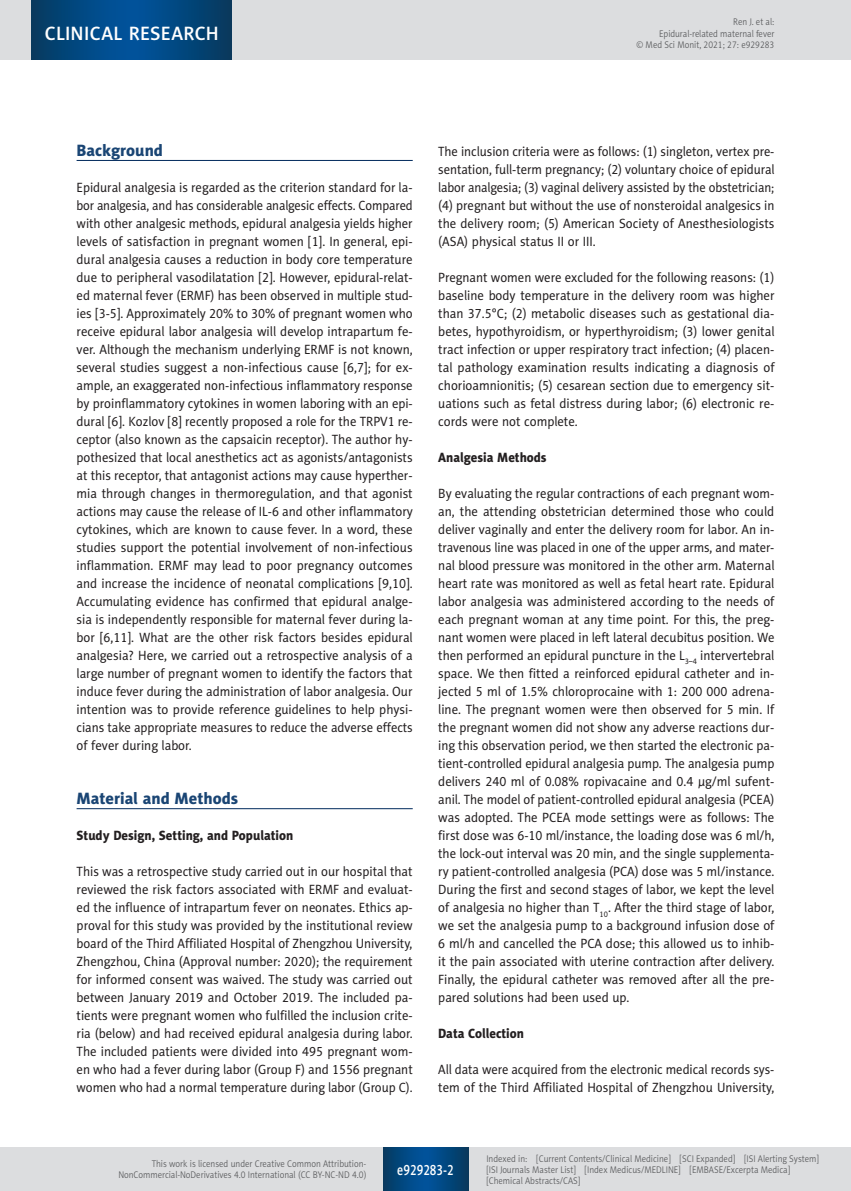
<style>
.page{position:relative;width:851px;height:1191px;background:#fff}
.page>*{position:absolute;margin:0;border:0;box-sizing:border-box;transform-origin:0 0}
.t1{font:19.5px "Naomi Sans EFN Medium";letter-spacing:.015em;color:#fff}
.MSM_Headline_1{font:16.5px "Naomi Sans EFN Heavy";color:#1a4574}
.MSM_e-PAGINA{font:15px "Naomi Sans EFN Medium";color:#fff;scale:.8 1}
.MSM_Body{font:13.5px/18px "Naomi Sans EFN";color:#231f20;text-align:justify;scale:.95 1}
.MSM_Body-2{font:13.5px/18px "Naomi Sans EFN";color:#231f20;text-align:justify;scale:.94 1}
.MSM_Headline_2{font:13.5px "Naomi Sans EFN Heavy";color:#231f20;scale:.95 1}
.MSM_pagina_sygnatura{font:9.75px/11.2px "Naomi Sans EFN Light";color:#57585a;scale:.9 1}
.MSM_pagina_zywa{font:9.75px/11.2px "Naomi Sans EFN Light";color:#57585a;text-align:right;scale:.9 1}
</style>
<div class="page">
<hr style="left:77px;top:160px;width:335px;height:1px;background:#00295c">
<hr style="left:77px;top:808px;width:335px;height:1px;background:#00295c">
<div style="left:0;top:1148px;width:850px;height:43px;background:#dcdddf"></div>
<svg style="left:383px;top:1147px;width:85px;height:43px;background:#02477e"></svg>
<div style="left:0;top:0;width:850px;height:60px;background:#dcdddf"></div>
<hr style="left:850px;top:0;width:1px;height:60px;background:#dcdddf">
<svg style="left:32px;top:0;width:200px;height:60px;background:#02477e"></svg>
<h1 class="t1" style="left:45px;top:22px;width:175px">CLINICAL RESEARCH</h1>
<p class="MSM_pagina_zywa" style="left:659px;top:16px;width:129px">Ren J. et al:<br>Epidural-related maternal fever</p>
<p class="MSM_pagina_sygnatura" style="left:636px;top:39px;width:154px">© Med Sci Monit, 2021; 27: e929283</p>
<p class="MSM_Headline_1" style="left:77px;top:140px;width:88px">Background</p>
<p class="MSM_Body" style="left:77px;top:178px;width:355px">Epidural analgesia is regarded as the criterion standard for la&shy;bor analgesia, and has considerable analgesic effects. Compared with other analgesic methods, epidural analgesia yields higher levels of satisfaction in pregnant women [1]. In general, epi&shy;dural analgesia causes a reduction in body core temperature due to peripheral vasodilatation [2]. However, epidural-relat&shy;ed maternal fever (ERMF) has been observed in multiple stud&shy;ies [3-5]. Approximately 20% to 30% of pregnant women who receive epidural labor analgesia will develop intrapartum fe&shy;ver. Although the mechanism underlying ERMF is not known, several studies suggest a non-infectious cause [6,7]; for ex&shy;ample, an exaggerated non-infectious inflammatory response by proinflammatory cytokines in women laboring with an epi&shy;dural [6]. Kozlov [8] recently proposed a role for the TRPV1 re&shy;ceptor (also known as the capsaicin receptor). The author hy&shy;pothesized that local anesthetics act as agonists/antagonists at this receptor, that antagonist actions may cause hyperther&shy;mia through changes in thermoregulation, and that agonist actions may cause the release of IL-6 and other inflammatory cytokines, which are known to cause fever. In a word, these studies support the potential involvement of non-infectious inflammation. ERMF may lead to poor pregnancy outcomes and increase the incidence of neonatal complications [9,10].<br>Accumulating evidence has confirmed that epidural analge&shy;sia is independently responsible for maternal fever during la&shy;bor [6,11]. What are the other risk factors besides epidural analgesia? Here, we carried out a retrospective analysis of a large number of pregnant women to identify the factors that induce fever during the administration of labor analgesia. Our intention was to provide reference guidelines to help physi&shy;cians take appropriate measures to reduce the adverse effects of fever during labor.</p>
<p class="MSM_Headline_1" style="left:77px;top:788px;width:163px">Material and Methods</p>
<p class="MSM_Headline_2" style="left:77px;top:827px;width:230px">Study Design, Setting, and Population</p>
<p class="MSM_Body" style="left:77px;top:862px;width:355px">This was a retrospective study carried out in our hospital that reviewed the risk factors associated with ERMF and evaluat&shy;ed the influence of intrapartum fever on neonates. Ethics ap&shy;proval for this study was provided by the institutional review board of the Third Affiliated Hospital of Zhengzhou University, Zhengzhou, China (Approval number: 2020); the requirement for informed consent was waived. The study was carried out between January 2019 and October 2019. The included pa&shy;tients were pregnant women who fulfilled the inclusion crite&shy;ria (below) and had received epidural analgesia during labor.<br>The included patients were divided into 495 pregnant wom&shy;en who had a fever during labor (Group F) and 1556 pregnant women who had a normal temperature during labor (Group C).</p>
<p class="MSM_Body-2" style="left:438px;top:142px;width:359px">The inclusion criteria were as follows: (1) singleton, vertex pre&shy;sentation, full-term pregnancy; (2) voluntary choice of epidural labor analgesia; (3) vaginal delivery assisted by the obstetrician; (4) pregnant but without the use of nonsteroidal analgesics in the delivery room; (5) American Society of Anesthesiologists (ASA) physical status II or III.</p>
<p class="MSM_Body" style="left:438px;top:268px;width:355px">Pregnant women were excluded for the following reasons: (1) baseline body temperature in the delivery room was higher than 37.5°C; (2) metabolic diseases such as gestational dia&shy;betes, hypothyroidism, or hyperthyroidism; (3) lower genital tract infection or upper respiratory tract infection; (4) placen&shy;tal pathology examination results indicating a diagnosis of chorioamnionitis; (5) cesarean section due to emergency sit&shy;uations such as fetal distress during labor; (6) electronic re&shy;cords were not complete.</p>
<p class="MSM_Headline_2" style="left:438px;top:449px;width:116px">Analgesia Methods</p>
<p class="MSM_Body-2" style="left:438px;top:484px;width:359px">By evaluating the regular contractions of each pregnant wom&shy;an, the attending obstetrician determined those who could deliver vaginally and enter the delivery room for labor. An in&shy;travenous line was placed in one of the upper arms, and mater&shy;nal blood pressure was monitored in the other arm. Maternal heart rate was monitored as well as fetal heart rate. Epidural labor analgesia was administered according to the needs of each pregnant woman at any time point. For this, the preg&shy;nant women were placed in left lateral decubitus position. We then performed an epidural puncture in the L<sub>3–4</sub> intervertebral space. We then fitted a reinforced epidural catheter and in&shy;jected 5 ml of 1.5% chloroprocaine with 1: 200 000 adrena&shy;line. The pregnant women were then observed for 5 min. If the pregnant women did not show any adverse reactions dur&shy;ing this observation period, we then started the electronic pa&shy;tient-controlled epidural analgesia pump. The analgesia pump delivers 240 ml of 0.08% ropivacaine and 0.4 µg/ml sufent&shy;anil. The model of patient-controlled epidural analgesia (PCEA) was adopted. The PCEA mode settings were as follows: The first dose was 6-10 ml/instance, the loading dose was 6 ml/h, the lock-out interval was 20 min, and the single supplementa&shy;ry patient-controlled analgesia (PCA) dose was 5 ml/instance.<br>During the first and second stages of labor, we kept the level of analgesia no higher than T<sub>10</sub>. After the third stage of labor, we set the analgesia pump to a background infusion dose of 6 ml/h and cancelled the PCA dose; this allowed us to inhib&shy;it the pain associated with uterine contraction after delivery.<br>Finally, the epidural catheter was removed after all the pre&shy;pared solutions had been used up.</p>
<p class="MSM_Headline_2" style="left:438px;top:1025px;width:92px">Data Collection</p>
<p class="MSM_Body-2" style="left:438px;top:1060px;width:359px">All data were acquired from the electronic medical records sys&shy;tem of the Third Affiliated Hospital of Zhengzhou University,</p>
<p class="MSM_pagina_sygnatura" style="left:118px;top:1158px;width:277px;text-align:right">This work is licensed under Creative Common Attribution-<br>NonCommercial-NoDerivatives 4.0 International (CC BY-NC-ND 4.0)</p>
<p class="MSM_e-PAGINA" style="left:397px;top:1160px;width:72px">e929283-2</p>
<p class="MSM_pagina_sygnatura" style="left:486px;top:1152px;width:371px">Indexed in: [Current Contents/Clinical Medicine] [SCI Expanded] [ISI Alerting System] [ISI Journals Master List] [Index Medicus/MEDLINE] [EMBASE/Excerpta Medica] [Chemical Abstracts/CAS]</p>
</div>
